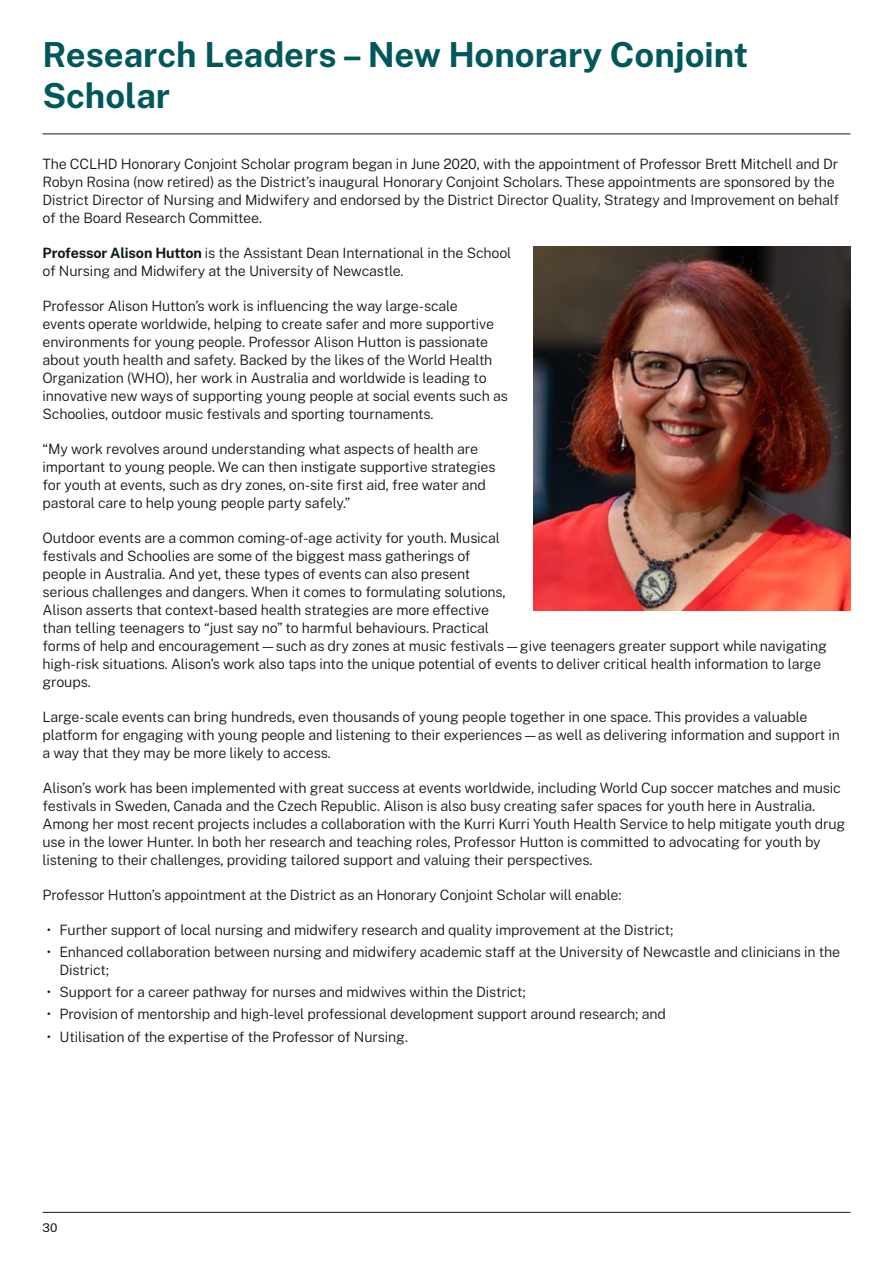
<style>
.page{position:relative;width:893px;height:1263px;background:#fff}
.page>*{position:absolute;margin:0;border:0;box-sizing:border-box;transform-origin:0 0}
.H1_5{font:700 34.5px/40.5px "Public Sans";color:#00585a}
.Body{font:300 14.25px/18px "Public Sans";letter-spacing:-.01em;color:#0f1a18}
.t1{font:12px "Public Sans";color:#0f1a18}
.s1{font-weight:700}
</style>
<div class="page">
<hr style="left:43px;top:1212px;width:807px;height:1px;background:#0f1a18">
<hr style="left:43px;top:133px;width:807px;height:1px;background:#0f1a18">
<img style="left:533px;top:247px;width:317px;height:363px">
<p class="H1_5" style="left:43px;top:32px;width:707px">Research Leaders – New Honorary Conjoint<br>Scholar</p>
<p class="Body" style="left:43px;top:154px;width:798px">The CCLHD Honorary Conjoint Scholar program began in June 2020, with the appointment of Professor Brett Mitchell and Dr Robyn Rosina (now retired) as the District’s inaugural Honorary Conjoint Scholars. These appointments are sponsored by the District Director of Nursing and Midwifery and endorsed by the District Director Quality, Strategy and Improvement on behalf of the Board Research Committee.</p>
<p class="Body" style="left:43px;top:243px;width:470px"><span class="s1">Professor Alison Hutton</span> is the Assistant Dean International in the School of Nursing and Midwifery at the University of Newcastle.</p>
<p class="Body" style="left:43px;top:296px;width:467px">Professor Alison Hutton’s work is influencing the way large-scale<br>events operate worldwide, helping to create safer and more supportive environments for young people. Professor Alison Hutton is passionate about youth health and safety. Backed by the likes of the World Health Organization (WHO), her work in Australia and worldwide is leading to innovative new ways of supporting young people at social events such as Schoolies, outdoor music festivals and sporting tournaments.</p>
<p class="Body" style="left:43px;top:439px;width:454px">“My work revolves around understanding what aspects of health are important to young people. We can then instigate supportive strategies for youth at events, such as dry zones, on-site first aid, free water and pastoral care to help young people party safely.”</p>
<p class="Body" style="left:43px;top:528px;width:786px">Outdoor events are a common coming-of-age activity for youth. Musical<br>festivals and Schoolies are some of the biggest mass gatherings of<br>people in Australia. And yet, these types of events can also present<br>serious challenges and dangers. When it comes to formulating solutions,<br>Alison asserts that context-based health strategies are more effective<br>than telling teenagers to “just say no” to harmful behaviours. Practical<br>forms of help and encouragement—such as dry zones at music festivals—give teenagers greater support while navigating high-risk situations. Alison’s work also taps into the unique potential of events to deliver critical health information to large groups.</p>
<p class="Body" style="left:43px;top:707px;width:799px">Large-scale events can bring hundreds, even thousands of young people together in one space. This provides a valuable platform for engaging with young people and listening to their experiences—as well as delivering information and support in a way that they may be more likely to access.</p>
<p class="Body" style="left:43px;top:778px;width:804px">Alison’s work has been implemented with great success at events worldwide, including World Cup soccer matches and music festivals in Sweden, Canada and the Czech Republic. Alison is also busy creating safer spaces for youth here in Australia.<br>Among her most recent projects includes a collaboration with the Kurri Kurri Youth Health Service to help mitigate youth drug use in the lower Hunter. In both her research and teaching roles, Professor Hutton is committed to advocating for youth by listening to their challenges, providing tailored support and valuing their perspectives.</p>
<p class="Body" style="left:43px;top:885px;width:580px">Professor Hutton’s appointment at the District as an Honorary Conjoint Scholar will enable:</p>
<p class="Body" style="left:47px;top:920px;width:628px">• Further support of local nursing and midwifery research and quality improvement at the District;</p>
<p class="Body" style="left:60px;top:942px;width:782px;text-indent:-13px">• Enhanced collaboration between nursing and midwifery academic staff at the University of Newcastle and clinicians in the<br>District;</p>
<p class="Body" style="left:47px;top:982px;width:480px">• Support for a career pathway for nurses and midwives within the District;</p>
<p class="Body" style="left:47px;top:1005px;width:621px">• Provision of mentorship and high-level professional development support around research; and</p>
<p class="Body" style="left:47px;top:1027px;width:363px">• Utilisation of the expertise of the Professor of Nursing.</p>
<p class="t1" style="left:43px;top:1219px;width:17px">30</p>
</div>
